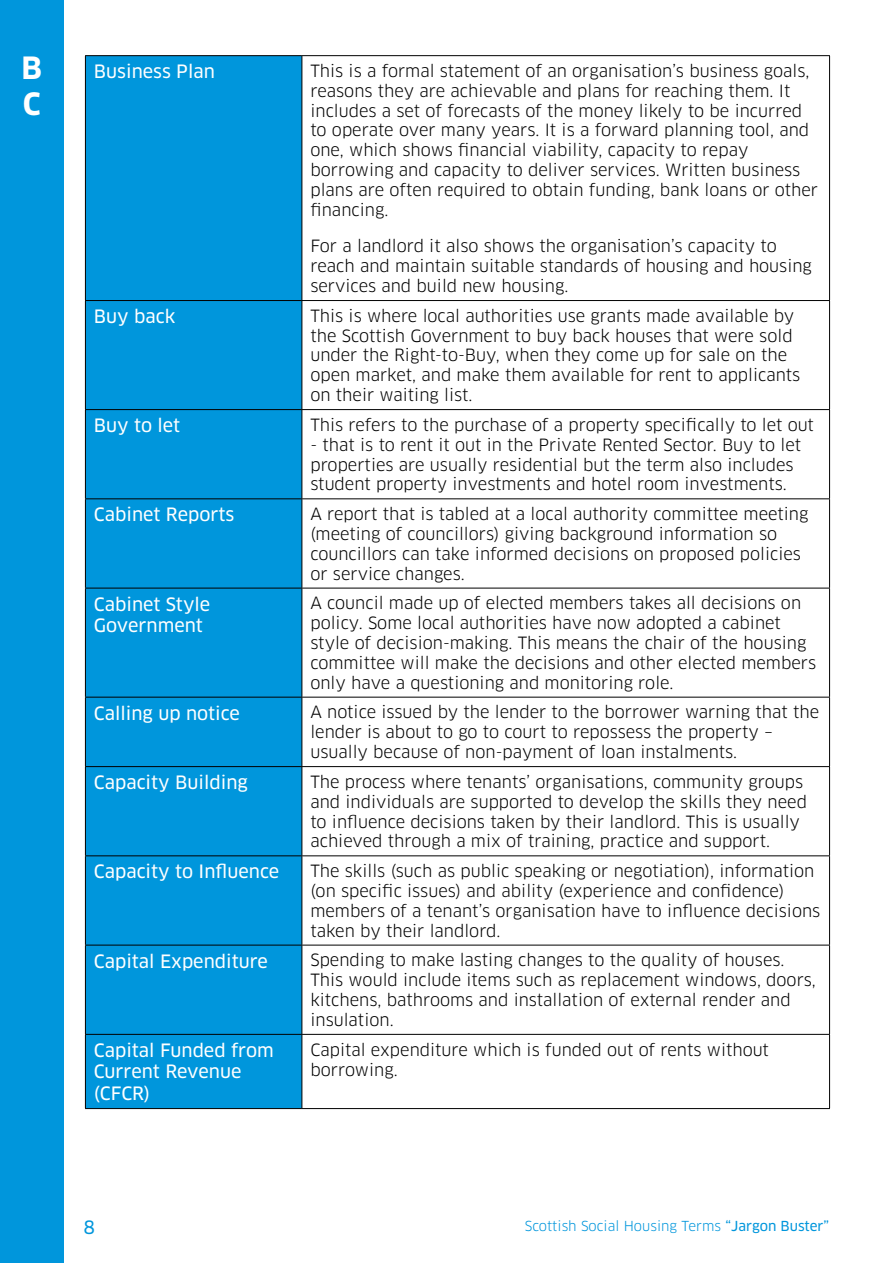
<style>
.page{position:relative;width:893px;height:1263px;background:#fff}
.page>*{position:absolute;margin:0;border:0;box-sizing:border-box;transform-origin:0 0}
.t1{font:700 30px/36px "Clan";color:#fff}
.t2{font:18px/21.6px "Clan News";color:#fff}
.t3{font:18px "Clan News";color:#0096dc}
.t4{font:16.5px/19.8px "Clan";color:#000}
.t5{font:13.5px "Clan";color:#0096dc}
.s1{font-family:"Clan News"}
</style>
<div class="page">
<div style="left:0;top:0;width:64px;height:1263px;background:#0096dc"></div>
<div style="left:86px;top:56px;width:216px;height:1052px;background:#0096dc"></div>
<hr style="left:85px;top:55px;width:217px;height:1px;background:#000">
<hr style="left:85px;top:56px;width:1px;height:244px;background:#000">
<hr style="left:302px;top:55px;width:528px;height:1px;background:#000">
<hr style="left:302px;top:56px;width:1px;height:244px;background:#000">
<hr style="left:829px;top:56px;width:1px;height:244px;background:#000">
<hr style="left:85px;top:300px;width:217px;height:1px;background:#000">
<hr style="left:85px;top:301px;width:1px;height:108px;background:#000">
<hr style="left:302px;top:300px;width:528px;height:1px;background:#000">
<hr style="left:302px;top:301px;width:1px;height:108px;background:#000">
<hr style="left:829px;top:301px;width:1px;height:108px;background:#000">
<hr style="left:85px;top:409px;width:217px;height:1px;background:#000">
<hr style="left:85px;top:410px;width:1px;height:88px;background:#000">
<hr style="left:302px;top:409px;width:528px;height:1px;background:#000">
<hr style="left:302px;top:410px;width:1px;height:88px;background:#000">
<hr style="left:829px;top:410px;width:1px;height:88px;background:#000">
<hr style="left:85px;top:498px;width:217px;height:1px;background:#000">
<hr style="left:85px;top:499px;width:1px;height:89px;background:#000">
<hr style="left:302px;top:498px;width:528px;height:1px;background:#000">
<hr style="left:302px;top:499px;width:1px;height:89px;background:#000">
<hr style="left:829px;top:499px;width:1px;height:89px;background:#000">
<hr style="left:85px;top:588px;width:217px;height:1px;background:#000">
<hr style="left:85px;top:588px;width:1px;height:109px;background:#000">
<hr style="left:302px;top:588px;width:528px;height:1px;background:#000">
<hr style="left:302px;top:588px;width:1px;height:109px;background:#000">
<hr style="left:829px;top:588px;width:1px;height:109px;background:#000">
<hr style="left:85px;top:697px;width:217px;height:1px;background:#000">
<hr style="left:85px;top:697px;width:1px;height:69px;background:#000">
<hr style="left:302px;top:697px;width:528px;height:1px;background:#000">
<hr style="left:302px;top:697px;width:1px;height:69px;background:#000">
<hr style="left:829px;top:697px;width:1px;height:69px;background:#000">
<hr style="left:85px;top:766px;width:217px;height:1px;background:#000">
<hr style="left:85px;top:767px;width:1px;height:88px;background:#000">
<hr style="left:302px;top:766px;width:528px;height:1px;background:#000">
<hr style="left:302px;top:767px;width:1px;height:88px;background:#000">
<hr style="left:829px;top:767px;width:1px;height:88px;background:#000">
<hr style="left:85px;top:855px;width:217px;height:1px;background:#000">
<hr style="left:85px;top:856px;width:1px;height:89px;background:#000">
<hr style="left:302px;top:855px;width:528px;height:1px;background:#000">
<hr style="left:302px;top:856px;width:1px;height:89px;background:#000">
<hr style="left:829px;top:856px;width:1px;height:89px;background:#000">
<hr style="left:85px;top:945px;width:217px;height:1px;background:#000">
<hr style="left:85px;top:945px;width:1px;height:89px;background:#000">
<hr style="left:302px;top:945px;width:528px;height:1px;background:#000">
<hr style="left:302px;top:945px;width:1px;height:89px;background:#000">
<hr style="left:829px;top:945px;width:1px;height:89px;background:#000">
<hr style="left:85px;top:1034px;width:217px;height:1px;background:#000">
<hr style="left:85px;top:1035px;width:1px;height:73px;background:#000">
<hr style="left:302px;top:1034px;width:528px;height:1px;background:#000">
<hr style="left:302px;top:1035px;width:1px;height:73px;background:#000">
<hr style="left:829px;top:1035px;width:1px;height:73px;background:#000">
<hr style="left:85px;top:1108px;width:217px;height:1px;background:#000">
<hr style="left:302px;top:1108px;width:528px;height:1px;background:#000">
<h1 class="t1" style="left:22px;top:50px;width:22px">B<br>C</h1>
<p class="t2" style="left:94px;top:61px;width:122px">Business Plan</p>
<p class="t4" style="left:310px;top:61px;width:509px">This is a formal statement of an organisation’s business goals, reasons they are achievable and plans for reaching them. It includes a set of forecasts of the money likely to be incurred to operate over many years. It is a forward planning tool, and one, which shows financial viability, capacity to repay borrowing and capacity to deliver services. Written business plans are often required to obtain funding, bank loans or other financing.</p>
<p class="t4" style="left:310px;top:237px;width:503px">For a landlord it also shows the organisation’s capacity to reach and maintain suitable standards of housing and housing services and build new housing.</p>
<p class="t2" style="left:94px;top:306px;width:83px">Buy back</p>
<p class="t4" style="left:310px;top:306px;width:491px">This is where local authorities use grants made available by the Scottish Government to buy back houses that were sold under the Right-to-Buy, when they come up for sale on the open market, and make them available for rent to applicants on their waiting list.</p>
<p class="t2" style="left:94px;top:415px;width:88px">Buy to let</p>
<p class="t4" style="left:310px;top:415px;width:505px">This refers to the purchase of a property specifically to let out</p>
<p class="t4" style="left:310px;top:435px;width:492px">- that is to rent it out in the Private Rented Sector. Buy to let properties are usually residential but the term also includes student property investments and hotel room investments.</p>
<p class="t2" style="left:94px;top:504px;width:142px">Cabinet Reports</p>
<p class="t4" style="left:310px;top:504px;width:499px">A report that is tabled at a local authority committee meeting (meeting of councillors) giving background information so councillors can take informed decisions on proposed policies or service changes.</p>
<p class="t2" style="left:94px;top:593px;width:118px">Cabinet Style<br>Government</p>
<p class="t4" style="left:310px;top:594px;width:507px">A council made up of elected members takes all decisions on policy. Some local authorities have now adopted a cabinet style of decision-making. This means the chair of the housing committee will make the decisions and other elected members only have a questioning and monitoring role.</p>
<p class="t2" style="left:94px;top:702px;width:147px">Calling up notice</p>
<p class="t4" style="left:310px;top:703px;width:510px">A notice issued by the lender to the borrower warning that the lender is about to go to court to repossess the property – usually because of non-payment of loan instalments.</p>
<p class="t2" style="left:94px;top:772px;width:155px">Capacity Building</p>
<p class="t4" style="left:310px;top:772px;width:498px">The process where tenants’ organisations, community groups and individuals are supported to develop the skills they need to influence decisions taken by their landlord. This is usually achieved through a mix of training, practice and support.</p>
<p class="t2" style="left:94px;top:861px;width:187px">Capacity to Influence</p>
<p class="t4" style="left:310px;top:861px;width:511px">The skills (such as public speaking or negotiation), information (on specific issues) and ability (experience and confidence) members of a tenant’s organisation have to influence decisions taken by their landlord.</p>
<p class="t2" style="left:94px;top:950px;width:176px">Capital Expenditure</p>
<p class="t4" style="left:310px;top:951px;width:507px">Spending to make lasting changes to the quality of houses.<br>This would include items such as replacement windows, doors, kitchens, bathrooms and installation of external render and insulation.</p>
<p class="t2" style="left:94px;top:1040px;width:181px">Capital Funded from<br>Current Revenue (CFCR)</p>
<p class="t4" style="left:310px;top:1040px;width:460px">Capital expenditure which is funded out of rents without borrowing.</p>
<p class="t3" style="left:84px;top:1217px;width:13px">8</p>
<p class="t5" style="left:525px;top:1217px;width:306px">Scottish Social Housing Terms <span class="s1">“Jargon Buster”</span></p>
</div>
